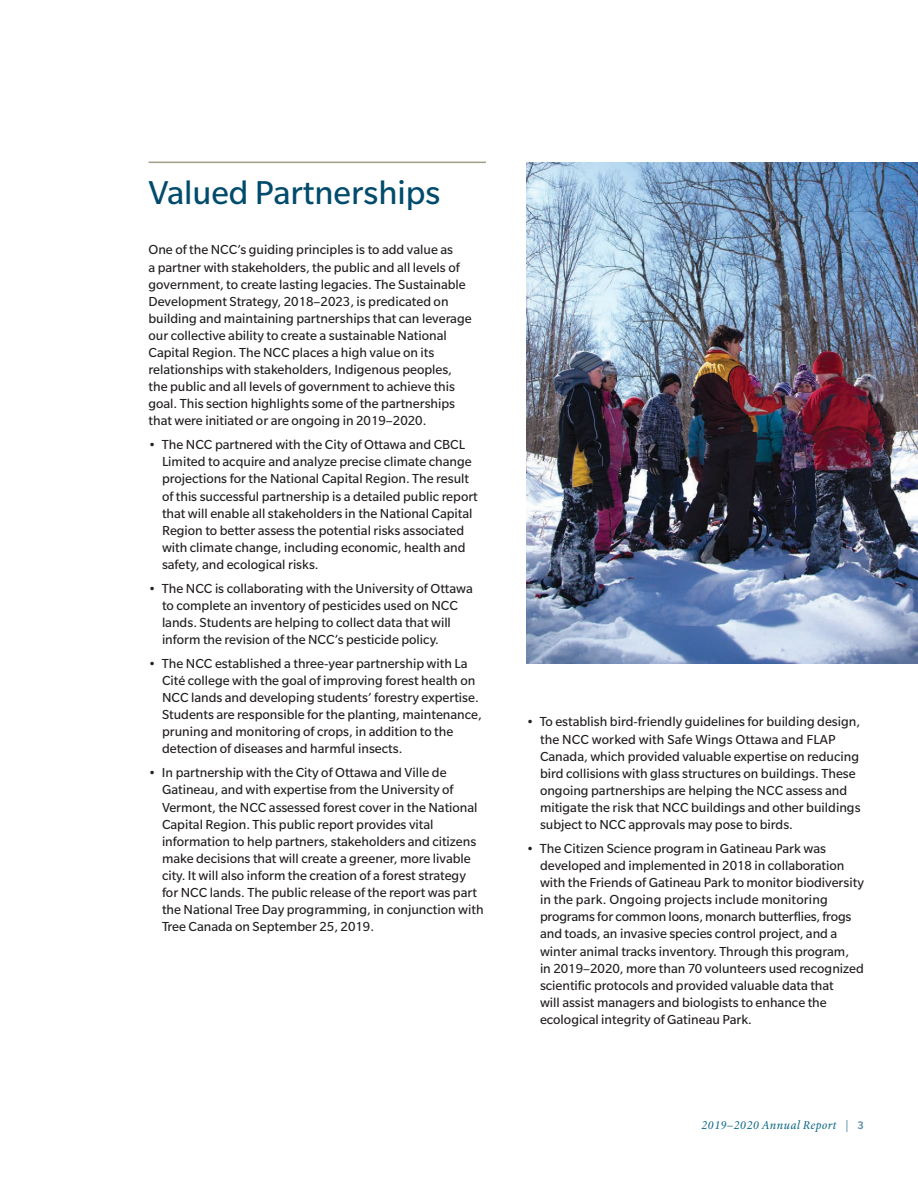
<style>
.page{position:relative;width:918px;height:1188px;background:#fff}
.page>*{position:absolute;margin:0;border:0;box-sizing:border-box;transform-origin:0 0}
.SUB_1{font:36px "Slate Std";color:#004b6c}
.BODY_bullet{font:14.25px/17.1px "Slate Std";color:#231f20}
.BODY{font:14.25px/17.1px "Slate Std";color:#231f20}
.t1{font:italic 12px "Laurentian Std";letter-spacing:.05em;color:#046384}
.s1{font-family:"Slate Std";font-weight:500;font-style:normal;color:#5c8fab}
</style>
<div class="page">
<img style="left:526px;top:162px;width:392px;height:501px">
<hr style="left:148px;top:162px;width:338px;height:1px;background:#a49c87">
<p class="SUB_1" style="left:148px;top:173px;width:293px">Valued Partnerships</p>
<p class="BODY" style="left:148px;top:241px;width:325px">One of the NCC’s guiding principles is to add value as<br>a partner with stakeholders, the public and all levels of government, to create lasting legacies. The Sustainable Development Strategy, 2018–2023, is predicated on building and maintaining partnerships that can leverage our collective ability to create a sustainable National Capital Region. The NCC places a high value on its relationships with stakeholders, Indigenous peoples, the public and all levels of government to achieve this goal. This section highlights some of the partnerships that were initiated or are ongoing in 2019–2020.</p>
<p class="BODY_bullet" style="left:162px;top:436px;width:317px;text-indent:-14px">• The NCC partnered with the City of Ottawa and CBCL Limited to acquire and analyze precise climate change projections for the National Capital Region. The result of this successful partnership is a detailed public report that will enable all stakeholders in the National Capital Region to better assess the potential risks associated with climate change, including economic, health and safety, and ecological risks.</p>
<p class="BODY_bullet" style="left:162px;top:580px;width:312px;text-indent:-14px">• The NCC is collaborating with the University of Ottawa to complete an inventory of pesticides used on NCC lands. Students are helping to collect data that will inform the revision of the NCC’s pesticide policy.</p>
<p class="BODY_bullet" style="left:162px;top:655px;width:321px;text-indent:-14px">• The NCC established a three-year partnership with La Cité college with the goal of improving forest health on NCC lands and developing students’ forestry expertise.<br>Students are responsible for the planting, maintenance, pruning and monitoring of crops, in addition to the detection of diseases and harmful insects.</p>
<p class="BODY_bullet" style="left:162px;top:764px;width:323px;text-indent:-14px">• In partnership with the City of Ottawa and Ville de Gatineau, and with expertise from the University of Vermont, the NCC assessed forest cover in the National Capital Region. This public report provides vital information to help partners, stakeholders and citizens make decisions that will create a greener, more livable city. It will also inform the creation of a forest strategy for NCC lands. The public release of the report was part the National Tree Day programming, in conjunction with Tree Canada on September 25, 2019.</p>
<p class="BODY_bullet" style="left:540px;top:713px;width:322px;text-indent:-14px">• To establish bird-friendly guidelines for building design, the NCC worked with Safe Wings Ottawa and FLAP Canada, which provided valuable expertise on reducing bird collisions with glass structures on buildings. These ongoing partnerships are helping the NCC assess and mitigate the risk that NCC buildings and other buildings subject to NCC approvals may pose to birds.</p>
<p class="BODY_bullet" style="left:540px;top:840px;width:325px;text-indent:-14px">• The Citizen Science program in Gatineau Park was developed and implemented in 2018 in collaboration with the Friends of Gatineau Park to monitor biodiversity in the park. Ongoing projects include monitoring programs for common loons, monarch butterflies, frogs and toads, an invasive species control project, and a winter animal tracks inventory. Through this program,<br>in 2019–2020, more than 70 volunteers used recognized scientific protocols and provided valuable data that<br>will assist managers and biologists to enhance the ecological integrity of Gatineau Park.</p>
<p class="t1" style="left:702px;top:1119px;width:164px">2019–2020 Annual Report | <span class="s1">3</span></p>
</div>
